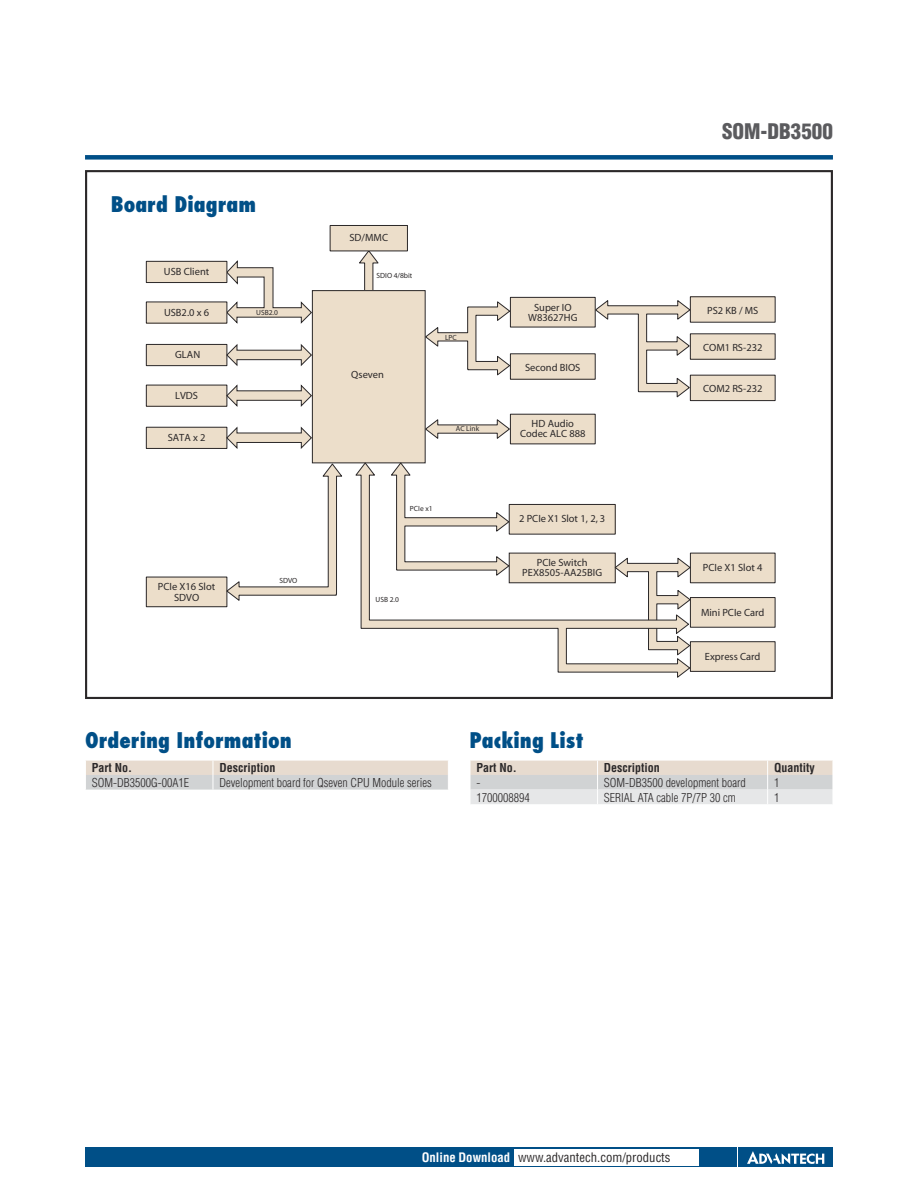
<style>
.page{position:relative;width:918px;height:1188px;background:#fff}
.page>*{position:absolute;margin:0;border:0;box-sizing:border-box;transform-origin:0 0}
.t1{font:800 condensed 21px "Futura";color:#004f87}
.t2{font:900 condensed 21px "Helvetica";color:#5b5b5e}
.t3{font:condensed 12.75px "Helvetica";color:#2b2829}
.t4{font:300 condensed 12px "Helvetica";color:#2b2829}
.t5{font:700 condensed 12px "Helvetica";color:#2b2829}
.t6{font:10.5px/10.5px "Myriad";color:#2b2829;text-align:center}
.t7{font:7.5px "Myriad";color:#2b2829}
.s1{font-weight:700;color:#fff}
</style>
<div class="page">
<div style="left:85px;top:155px;width:748px;height:5px;background:#004f87"></div>
<div style="left:85px;top:1147px;width:651px;height:20px;background:#004f87"></div>
<div style="left:738px;top:1147px;width:95px;height:20px;background:#004f87"></div>
<svg style="left:747px;top:1151px;width:77px;height:13px"></svg>
<div style="left:514px;top:1149px;width:184px;height:16px;background:#fff"></div>
<div style="left:85px;top:170px;width:748px;height:529px;background:#fff;border:2px solid #2b2829"></div>
<svg style="left:86px;top:761px;width:362px;height:29px;background:#dcd7d2"></svg>
<svg style="left:470px;top:761px;width:363px;height:43px;background:#dfdcd9"></svg>
<svg style="left:226px;top:260px;width:86px;height:64px"></svg>
<svg style="left:358px;top:251px;width:21px;height:39px"></svg>
<div style="left:312px;top:291px;width:113px;height:172px;background:#ecdeca"></div>
<div style="left:312px;top:290px;width:114px;height:173px;border:1px solid #2b2829"></div>
<svg style="left:424px;top:418px;width:86px;height:22px"></svg>
<svg style="left:424px;top:300px;width:87px;height:76px"></svg>
<div style="left:146px;top:577px;width:81px;height:30px;background:#ecdeca"></div>
<div style="left:146px;top:577px;width:81px;height:30px;border:1px solid #2b2829"></div>
<div style="left:510px;top:297px;width:85px;height:30px;background:#ecdeca"></div>
<div style="left:510px;top:297px;width:86px;height:30px;border:1px solid #2b2829"></div>
<div style="left:330px;top:225px;width:77px;height:26px;background:#ecdeca"></div>
<div style="left:330px;top:225px;width:78px;height:26px;border:1px solid #2b2829"></div>
<div style="left:510px;top:414px;width:85px;height:30px;background:#ecdeca"></div>
<div style="left:510px;top:414px;width:86px;height:30px;border:1px solid #2b2829"></div>
<div style="left:510px;top:354px;width:85px;height:25px;background:#ecdeca"></div>
<div style="left:510px;top:353px;width:86px;height:27px;border:1px solid #2b2829"></div>
<div style="left:690px;top:297px;width:85px;height:25px;background:#ecdeca"></div>
<div style="left:690px;top:296px;width:86px;height:27px;border:1px solid #2b2829"></div>
<div style="left:690px;top:334px;width:85px;height:25px;background:#ecdeca"></div>
<div style="left:690px;top:333px;width:86px;height:27px;border:1px solid #2b2829"></div>
<div style="left:690px;top:375px;width:85px;height:26px;background:#ecdeca"></div>
<div style="left:690px;top:375px;width:86px;height:26px;border:1px solid #2b2829"></div>
<div style="left:146px;top:302px;width:81px;height:21px;background:#ecdeca"></div>
<div style="left:146px;top:261px;width:81px;height:22px;background:#ecdeca"></div>
<div style="left:146px;top:261px;width:81px;height:22px;border:1px solid #2b2829"></div>
<div style="left:146px;top:344px;width:81px;height:22px;background:#ecdeca"></div>
<div style="left:146px;top:344px;width:81px;height:22px;border:1px solid #2b2829"></div>
<div style="left:146px;top:385px;width:81px;height:21px;background:#ecdeca"></div>
<div style="left:146px;top:385px;width:81px;height:22px;border:1px solid #2b2829"></div>
<div style="left:146px;top:427px;width:81px;height:21px;background:#ecdeca"></div>
<div style="left:146px;top:427px;width:81px;height:22px;border:1px solid #2b2829"></div>
<div style="left:690px;top:553px;width:85px;height:30px;background:#ecdeca"></div>
<div style="left:690px;top:553px;width:85px;height:30px;border:1px solid #2b2829"></div>
<div style="left:690px;top:598px;width:85px;height:29px;background:#ecdeca"></div>
<div style="left:690px;top:597px;width:85px;height:31px;border:1px solid #2b2829"></div>
<div style="left:690px;top:642px;width:85px;height:29px;background:#ecdeca"></div>
<div style="left:690px;top:641px;width:85px;height:31px;border:1px solid #2b2829"></div>
<svg style="left:226px;top:463px;width:117px;height:139px"></svg>
<svg style="left:594px;top:299px;width:97px;height:99px"></svg>
<svg style="left:226px;top:343px;width:86px;height:24px"></svg>
<svg style="left:226px;top:384px;width:86px;height:24px"></svg>
<svg style="left:226px;top:426px;width:86px;height:24px"></svg>
<svg style="left:354px;top:462px;width:337px;height:216px"></svg>
<h1 class="t1" style="left:111px;top:196px;width:147px">Board Diagram</h1>
<p class="t6" style="left:164px;top:267px;width:47px">USB Client</p>
<p class="t6" style="left:164px;top:308px;width:47px">USB2.0 x 6</p>
<p class="t6" style="left:175px;top:350px;width:27px">GLAN</p>
<p class="t6" style="left:175px;top:391px;width:24px">LVDS</p>
<p class="t6" style="left:168px;top:433px;width:39px">SATA x 2</p>
<p class="t7" style="left:256px;top:310px;width:23px">USB2.0</p>
<p class="t6" style="left:158px;top:583px;width:59px">PCIe X16 Slot<br>SDVO</p>
<p class="t7" style="left:279px;top:578px;width:19px">SDVO</p>
<p class="t6" style="left:349px;top:233px;width:40px">SD/MMC</p>
<p class="t7" style="left:377px;top:273px;width:37px">SDIO 4/8bit</p>
<p class="t6" style="left:351px;top:371px;width:34px">Qseven</p>
<p class="t7" style="left:445px;top:334px;width:13px">LPC</p>
<p class="t7" style="left:456px;top:426px;width:25px">AC Link</p>
<p class="t7" style="left:410px;top:505px;width:24px">PCIe x1</p>
<p class="t7" style="left:376px;top:597px;width:25px">USB 2.0</p>
<p class="t6" style="left:528px;top:303px;width:51px">Super IO<br>W83627HG</p>
<p class="t6" style="left:525px;top:363px;width:57px">Second BIOS</p>
<p class="t6" style="left:520px;top:419px;width:67px">HD Audio<br>Codec ALC 888</p>
<p class="t6" style="left:519px;top:514px;width:88px">2 PCIe X1 Slot 1, 2, 3</p>
<p class="t6" style="left:522px;top:558px;width:81px">PCIe Switch<br>PEX8505-AA25BIG</p>
<h1 class="t2" style="left:722px;top:123px;width:112px">SOM-DB3500</h1>
<p class="t6" style="left:707px;top:306px;width:53px">PS2 KB / MS</p>
<p class="t6" style="left:703px;top:343px;width:61px">COM1 RS-232</p>
<p class="t6" style="left:703px;top:384px;width:61px">COM2 RS-232</p>
<p class="t6" style="left:703px;top:563px;width:61px">PCIe X1 Slot 4</p>
<p class="t6" style="left:701px;top:608px;width:65px">Mini PCIe Card</p>
<p class="t6" style="left:705px;top:652px;width:57px">Express Card</p>
<h1 class="t1" style="left:85px;top:731px;width:208px">Ordering Information</h1>
<p class="t5" style="left:92px;top:763px;width:42px">Part No.</p>
<p class="t5" style="left:219px;top:763px;width:57px">Description</p>
<p class="t4" style="left:92px;top:778px;width:99px">SOM-DB3500G-00A1E</p>
<p class="t4" style="left:219px;top:778px;width:214px">Development board for Qseven CPU Module series</p>
<h1 class="t1" style="left:470px;top:731px;width:116px">Packing List</h1>
<p class="t5" style="left:476px;top:763px;width:42px">Part No.</p>
<p class="t5" style="left:604px;top:763px;width:57px">Description</p>
<p class="t5" style="left:774px;top:763px;width:42px">Quantity</p>
<p class="t4" style="left:476px;top:778px;width:5px">-</p>
<p class="t4" style="left:604px;top:778px;width:143px">SOM-DB3500 development board</p>
<p class="t4" style="left:774px;top:778px;width:7px">1</p>
<p class="t4" style="left:476px;top:792px;width:55px">1700008894</p>
<p class="t4" style="left:604px;top:792px;width:133px">SERIAL ATA cable 7P/7P 30 cm</p>
<p class="t4" style="left:774px;top:792px;width:7px">1</p>
<p class="t3" style="left:422px;top:1153px;width:250px"><span class="s1">Online Download</span> www.advantech.com/products</p>
</div>
